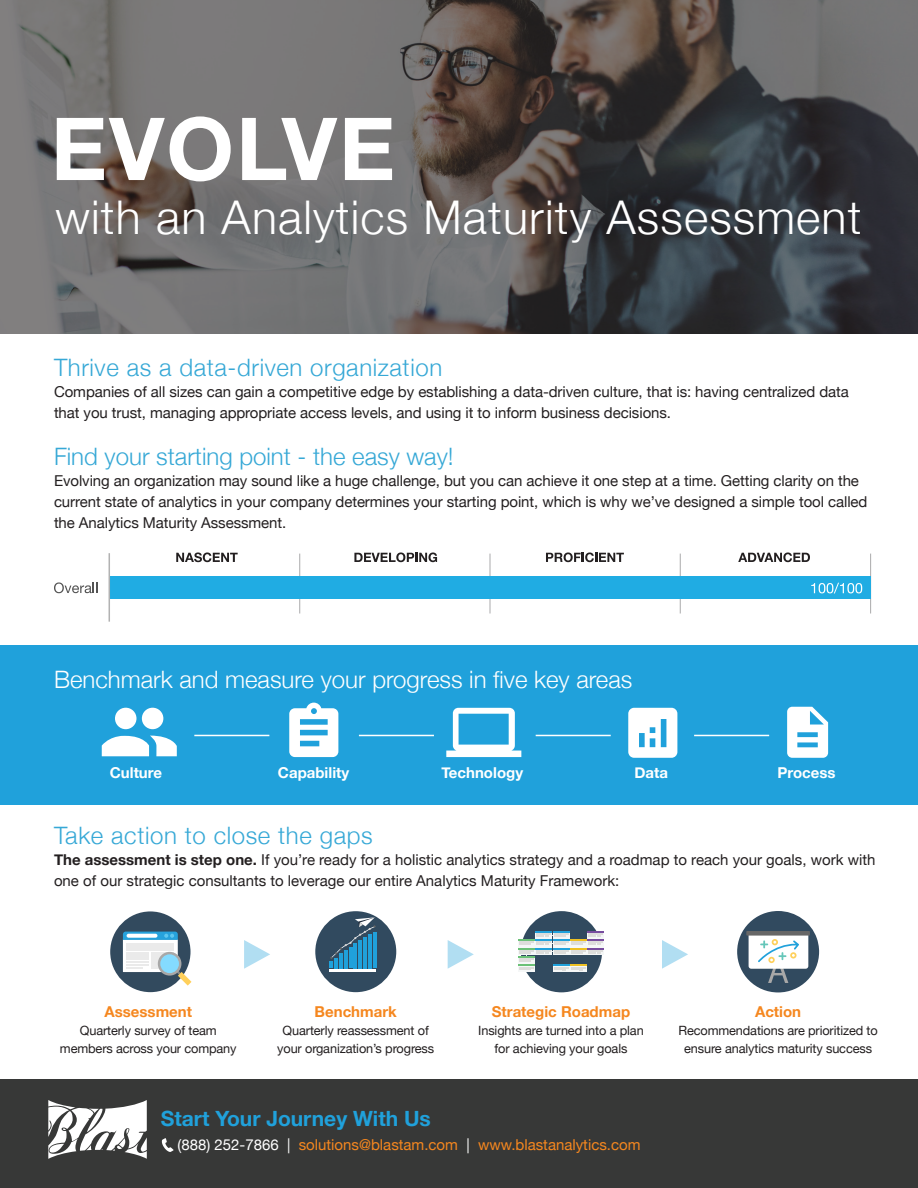
<style>
.page{position:relative;width:918px;height:1188px;background:#fff}
.page>*{position:absolute;margin:0;border:0;box-sizing:border-box;transform-origin:0 0}
.t1{font:700 87px "Helvetica Neue";letter-spacing:.025em;color:#fff}
.t2{font:300 46.5px "Helvetica Neue";letter-spacing:.025em;color:#fff}
.t3{font:300 24px "Helvetica Neue";letter-spacing:.025em;color:#36a8d6}
.t4{font:300 24px "Helvetica Neue";color:#fff}
.t5{font:300 24px "Helvetica Neue";color:#36a8d6}
.t6{font:700 21px "Helvetica Neue";color:#20a1db}
.t7{font:15px/21px "Helvetica Neue";letter-spacing:-.005em;color:#231f20}
.Regular_Paragraph{font:15px "Helvetica Neue";color:#f5871f}
.t8{font:700 15px "Helvetica Neue";color:#f5871f}
.t9{font:700 15px "Helvetica Neue";color:#fff}
.t10{font:12.75px/18px "Helvetica Neue";letter-spacing:-.01em;color:#231f20;text-align:center}
.s1{font-weight:700}
.s2{color:#fff}
</style>
<div class="page">
<div style="left:0;top:645px;width:918px;height:160px;background:#20a1db"></div>
<svg style="left:0;top:0;width:918px;height:334px;background:#5c5a5b"></svg>
<div style="left:110px;top:911px;width:81px;height:81px;background:#324a5e;border-radius:50%"></div>
<svg style="left:123px;top:932px;width:58px;height:43px;background:#c0d5e0"></svg>
<div style="left:158px;top:952px;width:23px;height:24px;background:#a8a8a8;border-radius:50%"></div>
<div style="left:160px;top:954px;width:19px;height:19px;background:#84dbff;border-radius:50%"></div>
<svg style="left:178px;top:972px;width:13px;height:14px"></svg>
<div style="left:315px;top:911px;width:81px;height:81px;background:#314a5f;border-radius:50%"></div>
<hr style="left:330px;top:970px;width:46px;height:2px;background:#fff">
<svg style="left:330px;top:917px;width:46px;height:51px"></svg>
<svg style="left:518px;top:911px;width:86px;height:81px"></svg>
<svg style="left:737px;top:911px;width:82px;height:81px"></svg>
<svg style="left:244px;top:940px;width:26px;height:29px"></svg>
<svg style="left:448px;top:940px;width:26px;height:29px"></svg>
<svg style="left:662px;top:940px;width:26px;height:29px"></svg>
<div style="left:0;top:1080px;width:918px;height:108px;background:#373837"></div>
<svg style="left:162px;top:1138px;width:12px;height:14px"></svg>
<svg style="left:48px;top:1100px;width:99px;height:59px"></svg>
<div style="left:115px;top:708px;width:21px;height:21px;background:#fff;border-radius:50%"></div>
<div style="left:142px;top:708px;width:21px;height:21px;background:#fff;border-radius:50%"></div>
<svg style="left:102px;top:735px;width:75px;height:21px"></svg>
<svg style="left:289px;top:703px;width:49px;height:54px"></svg>
<svg style="left:446px;top:708px;width:75px;height:49px"></svg>
<svg style="left:628px;top:708px;width:49px;height:50px;background:#ddf0f9"></svg>
<svg style="left:787px;top:707px;width:41px;height:51px"></svg>
<hr style="left:194px;top:735px;width:75px;height:1px;background:#fff">
<hr style="left:359px;top:735px;width:75px;height:1px;background:#fff">
<hr style="left:536px;top:735px;width:75px;height:1px;background:#fff">
<hr style="left:694px;top:735px;width:75px;height:1px;background:#fff">
<hr style="left:299px;top:554px;width:1px;height:60px;background:#b4b4b5">
<hr style="left:489px;top:554px;width:2px;height:60px;background:#b4b4b5">
<hr style="left:680px;top:554px;width:1px;height:60px;background:#b4b4b5">
<hr style="left:870px;top:554px;width:1px;height:60px;background:#b4b4b5">
<div style="left:109px;top:576px;width:762px;height:23px;background:#20ace3"></div>
<svg style="left:176px;top:552px;width:62px;height:10px"></svg>
<svg style="left:546px;top:552px;width:78px;height:10px"></svg>
<svg style="left:738px;top:552px;width:72px;height:10px"></svg>
<svg style="left:811px;top:583px;width:51px;height:10px"></svg>
<hr style="left:109px;top:553px;width:1px;height:69px;background:#b2b2b2">
<svg style="left:54px;top:582px;width:43px;height:11px"></svg>
<svg style="left:354px;top:553px;width:83px;height:9px"></svg>
<p class="t1" style="left:51px;top:81px;width:346px">EVOLVE</p>
<p class="t2" style="left:56px;top:180px;width:807px">with an Analytics Maturity Assessment</p>
<p class="t3" style="left:54px;top:348px;width:390px">Thrive as a data-driven organization</p>
<p class="t7" style="left:54px;top:382px;width:796px">Companies of all sizes can gain a competitive edge by establishing a data-driven culture, that is: having centralized data that you trust, managing appropriate access levels, and using it to inform business decisions.</p>
<p class="t5" style="left:54px;top:438px;width:401px">Find your starting point - the easy way!</p>
<p class="t7" style="left:54px;top:471px;width:815px">Evolving an organization may sound like a huge challenge, but you can achieve it one step at a time. Getting clarity on the current state of analytics in your company determines your starting point, which is why we’ve designed a simple tool called the Analytics Maturity Assessment.</p>
<p class="t4" style="left:54px;top:660px;width:580px">Benchmark and measure your progress in five key areas</p>
<p class="t9" style="left:110px;top:761px;width:54px">Culture</p>
<p class="t9" style="left:278px;top:761px;width:73px">Capability</p>
<p class="t9" style="left:441px;top:761px;width:83px">Technology</p>
<p class="t9" style="left:635px;top:761px;width:35px">Data</p>
<p class="t9" style="left:777px;top:761px;width:60px">Process</p>
<p class="t3" style="left:54px;top:816px;width:320px">Take action to close the gaps</p>
<p class="t7" style="left:54px;top:850px;width:823px"><span class="s1">The assessment is step one.</span> If you’re ready for a holistic analytics strategy and a roadmap to reach your goals, work with one of our strategic consultants to leverage our entire Analytics Maturity Framework:</p>
<p class="t8" style="left:105px;top:1000px;width:89px">Assessment</p>
<p class="t10" style="left:60px;top:1022px;width:178px">Quarterly survey of team members across your company</p>
<p class="t8" style="left:315px;top:1000px;width:84px">Benchmark</p>
<p class="t10" style="left:277px;top:1022px;width:158px">Quarterly reassessment of your organization’s progress</p>
<p class="t8" style="left:492px;top:1000px;width:140px">Strategic Roadmap</p>
<p class="t10" style="left:478px;top:1022px;width:167px">Insights are turned into a plan for achieving your goals</p>
<p class="t6" style="left:161px;top:1102px;width:271px">Start Your Journey With Us</p>
<p class="Regular_Paragraph" style="left:178px;top:1133px;width:464px"><span class="s2">(888) 252-7866 |</span> solutions@blastam.com <span class="s2">|</span> www.blastanalytics.com</p>
<p class="t8" style="left:755px;top:1000px;width:48px">Action</p>
<p class="t10" style="left:678px;top:1022px;width:201px">Recommendations are prioritized to ensure analytics maturity success</p>
</div>
